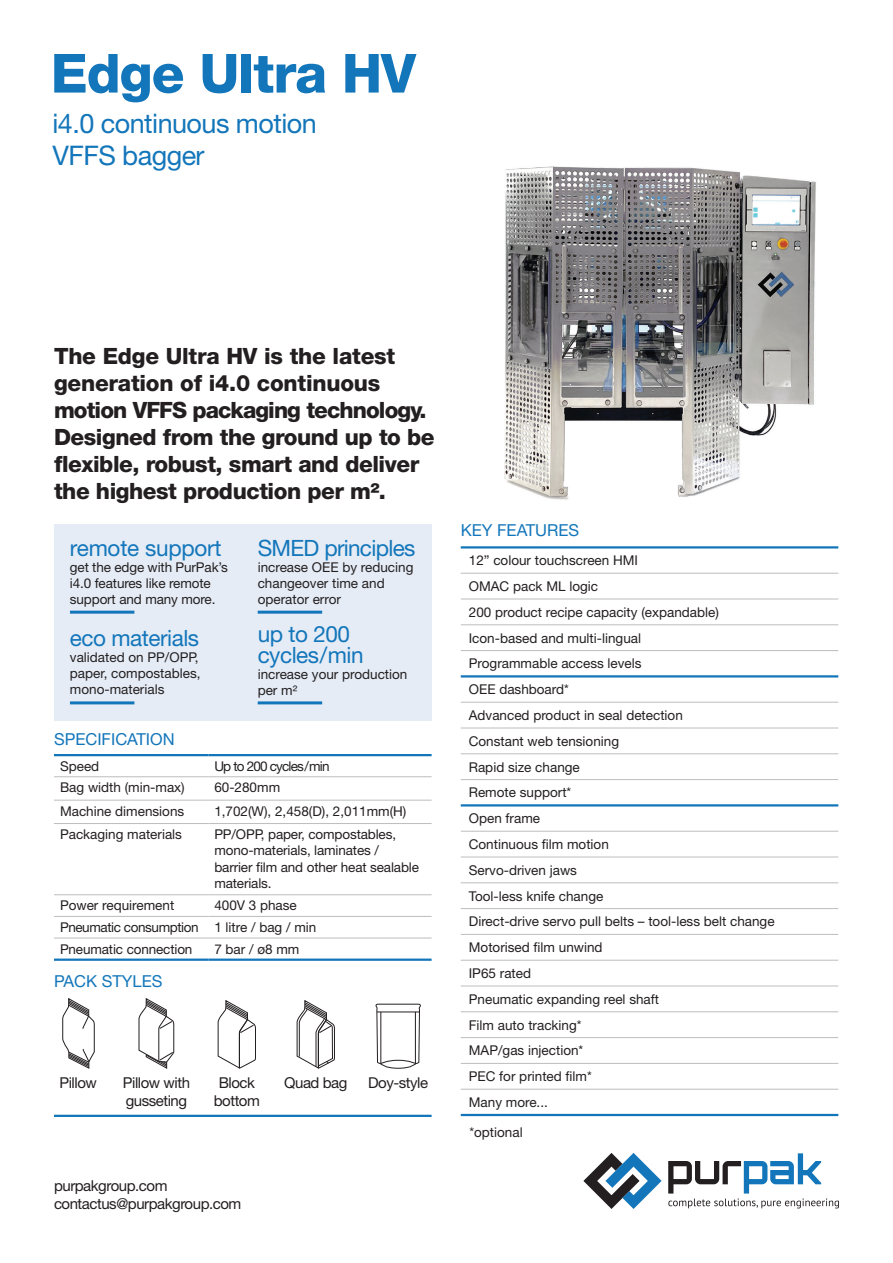
<style>
.page{position:relative;width:893px;height:1263px;background:#fff}
.page>*{position:absolute;margin:0;border:0;box-sizing:border-box;transform-origin:0 0}
.t1{font:800 54px "Helvetica Neue LT Std";letter-spacing:-.02em;color:#1376ba}
.t2{font:27px/32.4px "Helvetica Neue LT Std";letter-spacing:-.02em;color:#1376ba}
.t3{font:800 22.5px/27px "Helvetica Neue LT Std";letter-spacing:-.02em;color:#231f20}
.t4{font:22.5px "Helvetica Neue LT Std";letter-spacing:-.02em;color:#1376ba}
.t5{font:16.5px "Helvetica Neue LT Std";color:#1376ba}
.t6{font:15px/18px "Helvetica Neue LT Std";letter-spacing:-.03em;color:#231f20;text-align:center}
.t7{font:13.5px/16.2px "Helvetica Neue LT Std";color:#231f20}
.t8{font:13.5px "Helvetica Neue LT Std";letter-spacing:-.03em;color:#231f20}
.t9{font:13.5px "Helvetica Neue LT Std";letter-spacing:-.06em;color:#231f20}
</style>
<div class="page">
<hr style="left:461px;top:599px;width:377px;height:1px;background:#bcbdc0">
<hr style="left:461px;top:702px;width:377px;height:1px;background:#bcbdc0">
<hr style="left:461px;top:728px;width:377px;height:1px;background:#bcbdc0">
<hr style="left:461px;top:753px;width:377px;height:1px;background:#bcbdc0">
<hr style="left:461px;top:831px;width:377px;height:1px;background:#bcbdc0">
<hr style="left:461px;top:857px;width:377px;height:1px;background:#bcbdc0">
<hr style="left:461px;top:882px;width:377px;height:1px;background:#bcbdc0">
<hr style="left:461px;top:908px;width:377px;height:1px;background:#bcbdc0">
<hr style="left:461px;top:934px;width:377px;height:1px;background:#bcbdc0">
<hr style="left:461px;top:960px;width:377px;height:1px;background:#bcbdc0">
<hr style="left:461px;top:986px;width:377px;height:1px;background:#bcbdc0">
<hr style="left:461px;top:1011px;width:377px;height:1px;background:#bcbdc0">
<hr style="left:461px;top:1037px;width:377px;height:1px;background:#bcbdc0">
<hr style="left:461px;top:1063px;width:377px;height:1px;background:#bcbdc0">
<hr style="left:461px;top:779px;width:377px;height:1px;background:#bcbdc0">
<hr style="left:461px;top:573px;width:377px;height:1px;background:#bcbdc0">
<hr style="left:461px;top:546px;width:377px;height:2px;background:#1376ba">
<hr style="left:461px;top:804px;width:377px;height:2px;background:#1376ba">
<hr style="left:461px;top:675px;width:377px;height:2px;background:#1376ba">
<hr style="left:461px;top:1089px;width:377px;height:1px;background:#bcbdc0">
<hr style="left:461px;top:1114px;width:377px;height:2px;background:#1376ba">
<hr style="left:461px;top:624px;width:377px;height:1px;background:#bcbdc0">
<hr style="left:461px;top:650px;width:377px;height:1px;background:#bcbdc0">
<hr style="left:208px;top:776px;width:224px;height:1px;background:#bcbdc0">
<hr style="left:208px;top:800px;width:224px;height:1px;background:#bcbdc0">
<hr style="left:54px;top:776px;width:154px;height:1px;background:#bcbdc0">
<hr style="left:54px;top:800px;width:154px;height:1px;background:#bcbdc0">
<hr style="left:54px;top:823px;width:154px;height:1px;background:#bcbdc0">
<hr style="left:208px;top:823px;width:224px;height:1px;background:#bcbdc0">
<hr style="left:54px;top:894px;width:154px;height:1px;background:#bcbdc0">
<hr style="left:208px;top:894px;width:224px;height:1px;background:#bcbdc0">
<hr style="left:54px;top:916px;width:154px;height:1px;background:#bcbdc0">
<hr style="left:54px;top:938px;width:154px;height:1px;background:#bcbdc0">
<hr style="left:208px;top:916px;width:224px;height:1px;background:#bcbdc0">
<hr style="left:208px;top:938px;width:224px;height:1px;background:#bcbdc0">
<hr style="left:54px;top:958px;width:154px;height:3px;background:#1376ba">
<hr style="left:208px;top:958px;width:224px;height:3px;background:#1376ba">
<hr style="left:54px;top:754px;width:154px;height:2px;background:#1376ba">
<hr style="left:208px;top:754px;width:224px;height:2px;background:#1376ba">
<div style="left:54px;top:524px;width:378px;height:196px;background:#e5ecf6"></div>
<hr style="left:70px;top:701px;width:64px;height:3px;background:#1376ba">
<hr style="left:258px;top:611px;width:64px;height:3px;background:#1376ba">
<hr style="left:258px;top:701px;width:64px;height:3px;background:#1376ba">
<hr style="left:70px;top:611px;width:64px;height:3px;background:#1376ba">
<svg style="left:668px;top:1153px;width:171px;height:55px"></svg>
<svg style="left:583px;top:1153px;width:79px;height:56px"></svg>
<hr style="left:54px;top:1115px;width:378px;height:2px;background:#1376ba">
<img style="left:504px;top:166px;width:312px;height:334px">
<svg style="left:217px;top:1001px;width:39px;height:68px"></svg>
<svg style="left:138px;top:998px;width:37px;height:71px"></svg>
<svg style="left:62px;top:998px;width:33px;height:70px"></svg>
<svg style="left:296px;top:1001px;width:39px;height:68px"></svg>
<svg style="left:375px;top:1003px;width:46px;height:66px"></svg>
<hr style="left:381px;top:1012px;width:1px;height:52px;background:#231f20">
<hr style="left:415px;top:1012px;width:1px;height:52px;background:#231f20">
<p class="t1" style="left:51px;top:41px;width:367px">Edge Ultra HV</p>
<p class="t2" style="left:53px;top:107px;width:266px">i4.0 continuous motion<br>VFFS bagger</p>
<p class="t3" style="left:54px;top:342px;width:382px">The Edge Ultra HV is the latest generation of i4.0 continuous motion VFFS packaging technology.<br>Designed from the ground up to be flexible, robust, smart and deliver the highest production per m².</p>
<p class="t4" style="left:70px;top:534px;width:153px">remote support</p>
<p class="t7" style="left:70px;top:559px;width:159px">get the edge with PurPak’s i4.0 features like remote support and many more.</p>
<p class="t4" style="left:70px;top:624px;width:131px">eco materials</p>
<p class="t7" style="left:70px;top:649px;width:132px">validated on PP/OPP, paper, compostables, mono-materials</p>
<p class="t5" style="left:54px;top:729px;width:122px">SPECIFICATION</p>
<p class="t4" style="left:258px;top:534px;width:159px">SMED principles</p>
<p class="t7" style="left:258px;top:559px;width:157px">increase OEE by reducing changeover time and operator error</p>
<p class="t4" style="left:258px;top:620px;width:94px">up to 200</p>
<p class="t4" style="left:258px;top:641px;width:107px">cycles/min</p>
<p class="t7" style="left:258px;top:666px;width:151px">increase your production per m²</p>
<p class="t7" style="left:60px;top:758px;width:41px">Speed</p>
<p class="t9" style="left:214px;top:758px;width:117px">Up to 200 cycles/min</p>
<p class="t7" style="left:60px;top:779px;width:126px">Bag width (min-max)</p>
<p class="t7" style="left:214px;top:779px;width:67px">60-280mm</p>
<p class="t7" style="left:60px;top:803px;width:126px">Machine dimensions</p>
<p class="t7" style="left:214px;top:803px;width:194px">1,702(W), 2,458(D), 2,011mm(H)</p>
<p class="t7" style="left:60px;top:826px;width:124px">Packaging materials</p>
<p class="t7" style="left:214px;top:826px;width:206px">PP/OPP, paper, compostables, mono-materials, laminates / barrier film and other heat sealable materials.</p>
<p class="t7" style="left:60px;top:897px;width:116px">Power requirement</p>
<p class="t7" style="left:214px;top:897px;width:84px">400V 3 phase</p>
<p class="t8" style="left:60px;top:919px;width:140px">Pneumatic consumption</p>
<p class="t7" style="left:214px;top:919px;width:104px">1 litre / bag / min</p>
<p class="t7" style="left:60px;top:940px;width:134px">Pneumatic connection</p>
<p class="t7" style="left:214px;top:940px;width:87px">7 bar / ø8 mm</p>
<p class="t5" style="left:54px;top:971px;width:110px">PACK STYLES</p>
<p class="t6" style="left:59px;top:1073px;width:39px">Pillow</p>
<p class="t6" style="left:123px;top:1073px;width:69px;text-align:left">Pillow with gusseting</p>
<p class="t6" style="left:214px;top:1073px;width:48px">Block bottom</p>
<p class="t6" style="left:284px;top:1073px;width:65px">Quad bag</p>
<p class="t6" style="left:368px;top:1073px;width:62px">Doy-style</p>
<p class="t6" style="left:54px;top:1176px;width:115px">purpakgroup.com</p>
<p class="t6" style="left:54px;top:1194px;width:189px">contactus@purpakgroup.com</p>
<p class="t5" style="left:461px;top:520px;width:120px">KEY FEATURES</p>
<p class="t7" style="left:469px;top:552px;width:171px">12” colour touchscreen HMI</p>
<p class="t7" style="left:469px;top:578px;width:131px">OMAC pack ML logic</p>
<p class="t7" style="left:469px;top:604px;width:252px">200 product recipe capacity (expandable)</p>
<p class="t7" style="left:469px;top:629px;width:174px">Icon-based and multi-lingual</p>
<p class="t7" style="left:469px;top:655px;width:174px">Programmable access levels</p>
<p class="t7" style="left:469px;top:681px;width:102px">OEE dashboard*</p>
<p class="t7" style="left:469px;top:707px;width:216px">Advanced product in seal detection</p>
<p class="t7" style="left:469px;top:733px;width:152px">Constant web tensioning</p>
<p class="t7" style="left:469px;top:758px;width:112px">Rapid size change</p>
<p class="t7" style="left:469px;top:784px;width:104px">Remote support*</p>
<p class="t7" style="left:469px;top:810px;width:73px">Open frame</p>
<p class="t7" style="left:469px;top:836px;width:142px">Continuous film motion</p>
<p class="t7" style="left:469px;top:862px;width:110px">Servo-driven jaws</p>
<p class="t7" style="left:469px;top:887px;width:136px">Tool-less knife change</p>
<p class="t7" style="left:469px;top:913px;width:307px">Direct-drive servo pull belts – tool-less belt change</p>
<p class="t7" style="left:469px;top:939px;width:135px">Motorised film unwind</p>
<p class="t7" style="left:469px;top:965px;width:64px">IP65 rated</p>
<p class="t7" style="left:469px;top:991px;width:192px">Pneumatic expanding reel shaft</p>
<p class="t7" style="left:469px;top:1016px;width:114px">Film auto tracking*</p>
<p class="t7" style="left:469px;top:1042px;width:116px">MAP/gas injection*</p>
<p class="t7" style="left:469px;top:1068px;width:125px">PEC for printed film*</p>
<p class="t7" style="left:469px;top:1094px;width:81px">Many more...</p>
<p class="t7" style="left:469px;top:1124px;width:55px">*optional</p>
</div>
